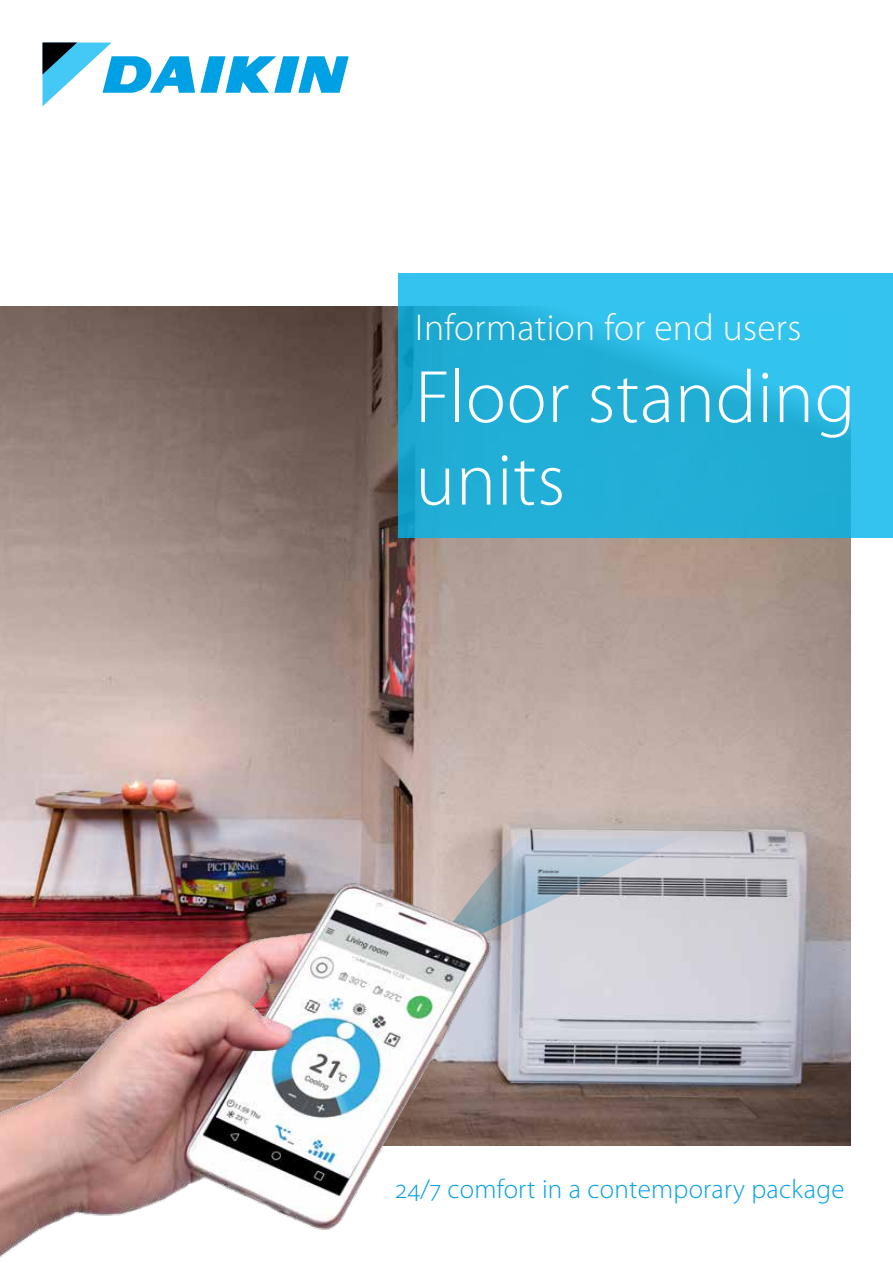
<style>
.page{position:relative;width:893px;height:1263px;background:#fff}
.page>*{position:absolute;margin:0;border:0;box-sizing:border-box;transform-origin:0 0}
.t1{font:300 75px/82.5px "Myriad Pro";letter-spacing:.01em;color:#fff}
.t2{font:300 37.5px "Myriad Pro";letter-spacing:.01em;color:#fff}
.t3{font:300 27px "Myriad Pro";letter-spacing:.01em;color:#00a1e4}
</style>
<div class="page">
<svg style="left:43px;top:43px;width:306px;height:63px"></svg>
<img style="left:0;top:307px;width:850px;height:838px">
<svg style="left:398px;top:274px;width:495px;height:264px;background:#26b4dd"></svg>
<svg style="left:496px;top:835px;width:194px;height:124px;background:#bcc0c9"></svg>
<img style="left:0;top:758px;width:496px;height:500px">
<h2 class="t2" style="left:415px;top:306px;width:388px">Information for end users</h2>
<h1 class="t1" style="left:415px;top:357px;width:442px">Floor standing units</h1>
<p class="t3" style="left:395px;top:1174px;width:450px">24/7 comfort in a contemporary package</p>
</div>
